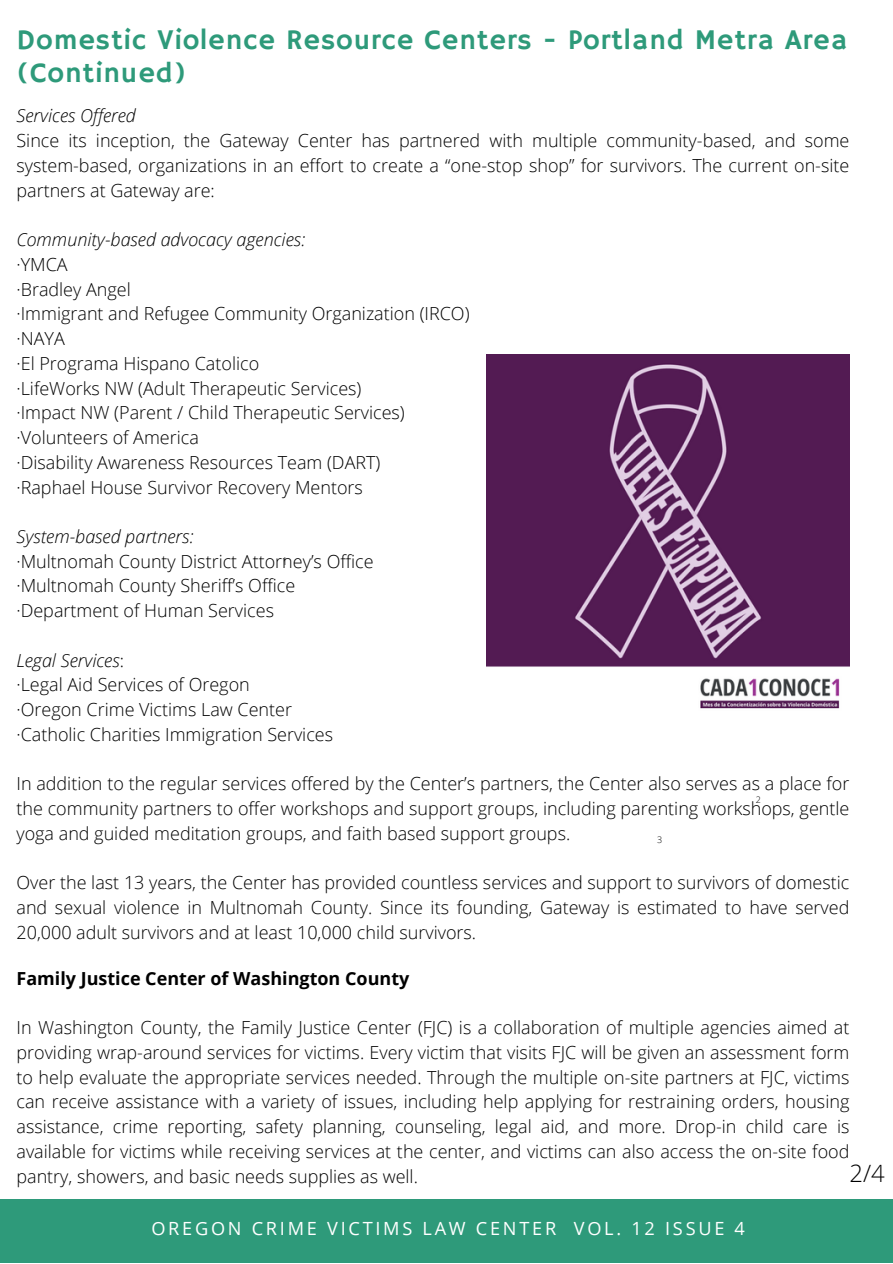
<style>
.page{position:relative;width:893px;height:1264px;background:#fff}
.page>*{position:absolute;margin:0;border:0;box-sizing:border-box;transform-origin:0 0}
.t1{font:28.5px/33.8px "Hammersmith One";letter-spacing:.03em;color:#2e9a7a}
.t2{font:300 23.85px "Open Sans";color:#000}
.t3{font:18.15px "Open Sans";letter-spacing:.15em;color:#fff}
.t4{font:300 18px/24.8px "Open Sans";color:#000;text-align:justify}
.t5{font:italic 300 18px "Open Sans";color:#000}
.t6{font:700 18px "Open Sans";color:#000}
.t7{font:300 10.65px "Open Sans";color:#000}
.t8{font:300 9px "Open Sans";color:#000}
.s1{font-style:normal}
</style>
<div class="page">
<div style="left:0;top:1199px;width:892px;height:63px;background:#2e9a7a"></div>
<img style="left:486px;top:355px;width:363px;height:354px">
<p class="t1" style="left:16px;top:24px;width:832px">Domestic Violence Resource Centers - Portland Metra Area (Continued)</p>
<p class="t5" style="left:16px;top:103px;width:121px">Services Offered</p>
<p class="t4" style="left:16px;top:128px;width:834px">Since its inception, the Gateway Center has partnered with multiple community-based, and some system-based, organizations in an effort to create a “one-stop shop” for survivors. The current on-site partners at Gateway are:</p>
<p class="t5" style="left:16px;top:227px;width:290px">Community-based advocacy agencies:</p>
<p class="t4" style="left:16px;top:251px;width:53px">·YMCA</p>
<p class="t4" style="left:16px;top:276px;width:116px">·Bradley Angel</p>
<p class="t4" style="left:16px;top:301px;width:454px">·Immigrant and Refugee Community Organization (IRCO)</p>
<p class="t4" style="left:16px;top:326px;width:50px">·NAYA</p>
<p class="t4" style="left:16px;top:350px;width:244px">·El Programa Hispano Catolico</p>
<p class="t4" style="left:16px;top:375px;width:346px">·LifeWorks NW (Adult Therapeutic Services)</p>
<p class="t4" style="left:16px;top:400px;width:390px">·Impact NW (Parent / Child Therapeutic Services)</p>
<p class="t4" style="left:16px;top:424px;width:184px">·Volunteers of America</p>
<p class="t4" style="left:16px;top:449px;width:365px">·Disability Awareness Resources Team (DART)</p>
<p class="t4" style="left:16px;top:474px;width:348px">·Raphael House Survivor Recovery Mentors</p>
<p class="t5" style="left:16px;top:523px;width:179px">System-based partners:</p>
<p class="t4" style="left:16px;top:548px;width:358px">·Multnomah County District Attorney’s Office</p>
<p class="t4" style="left:16px;top:573px;width:280px">·Multnomah County Sheriff’s Office</p>
<p class="t4" style="left:16px;top:598px;width:259px">·Department of Human Services</p>
<p class="t5" style="left:16px;top:647px;width:109px">Legal Services<span class="s1">:</span></p>
<p class="t4" style="left:16px;top:672px;width:235px">·Legal Aid Services of Oregon</p>
<p class="t4" style="left:16px;top:696px;width:277px">·Oregon Crime Victims Law Center</p>
<p class="t4" style="left:16px;top:721px;width:318px">·Catholic Charities Immigration Services</p>
<p class="t4" style="left:16px;top:771px;width:834px">In addition to the regular services offered by the Center’s partners, the Center also serves as a place for the community partners to offer workshops and support groups, including parenting workshops, gentle yoga and guided meditation groups, and faith based support groups.</p>
<p class="t4" style="left:16px;top:870px;width:834px">Over the last 13 years, the Center has provided countless services and support to survivors of domestic and sexual violence in Multnomah County. Since its founding, Gateway is estimated to have served 20,000 adult survivors and at least 10,000 child survivors.</p>
<p class="t6" style="left:16px;top:965px;width:394px">Family Justice Center of Washington County</p>
<p class="t4" style="left:16px;top:1014px;width:834px">In Washington County, the Family Justice Center (FJC) is a collaboration of multiple agencies aimed at providing wrap-around services for victims. Every victim that visits FJC will be given an assessment form to help evaluate the appropriate services needed. Through the multiple on-site partners at FJC, victims can receive assistance with a variety of issues, including help applying for restraining orders, housing assistance, crime reporting, safety planning, counseling, legal aid, and more. Drop-in child care is available for victims while receiving services at the center, and victims can also access the on-site food pantry, showers, and basic needs supplies as well.</p>
<p class="t7" style="left:282px;top:553px;width:8px">1</p>
<p class="t8" style="left:755px;top:793px;width:7px">2</p>
<p class="t8" style="left:657px;top:833px;width:7px">3</p>
<p class="t2" style="left:849px;top:1155px;width:37px">2/4</p>
<p class="t3" style="left:151px;top:1215px;width:595px">OREGON CRIME VICTIMS LAW CENTER VOL. 12 ISSUE 4</p>
</div>
